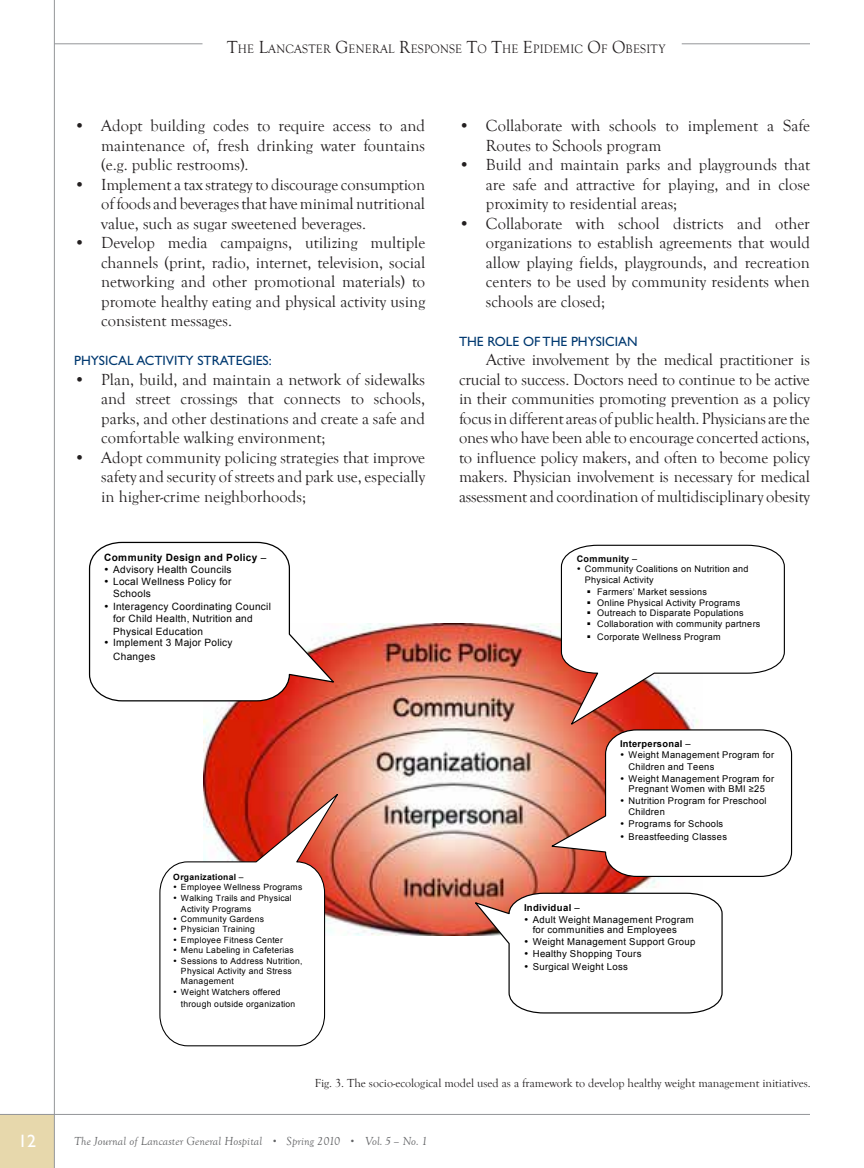
<style>
.page{position:relative;width:864px;height:1168px;background:#fff}
.page>*{position:absolute;margin:0;border:0;box-sizing:border-box;transform-origin:0 0}
.t1{font:18px "Gill Sans Std";color:#fff}
.t2{font:16.5px/19.5px "Goudy Old Style T";color:#231f20;text-align:justify}
.t3{font:13.5px "Gill Sans Std";color:#003970}
.t4{font:12.6px "Goudy Old Style T";letter-spacing:.015em;color:#231f20;scale:.95 1}
.t5{font:12px "Goudy Old Style T";color:#231f20}
.t6{font:italic 12px "Goudy Old Style T";letter-spacing:.01em;color:#636466}
.t7{font:10.05px/12.6px "Arial";letter-spacing:.035em;color:#000}
.t8{font:700 10.05px "Arial";letter-spacing:.04em;color:#000}
.t9{font:9.6px/10.8px "Arial";letter-spacing:.035em;color:#000}
.t10{font:700 9.6px "Arial";letter-spacing:.035em;color:#000}
.t11{font:9.3px/11.7px "Arial";letter-spacing:.035em;color:#000}
.t12{font:700 9.3px "Arial";letter-spacing:.035em;color:#000}
.t13{font:9px/11.2px "Arial";letter-spacing:.035em;color:#000}
.t14{font:700 9px "Arial";letter-spacing:.04em;color:#000}
.t15{font:8.55px/10.6px "Arial";letter-spacing:.035em;color:#000}
.t16{font:700 8.55px "Arial";letter-spacing:.035em;color:#000}
.s1{font-size:18px}
.s2{font-weight:400}
.s3{font-size:9px}
</style>
<div class="page">
<div style="left:0;top:1114px;width:54px;height:54px;background:#e7d8ac"></div>
<hr style="left:54px;top:0;width:1px;height:1168px;background:#939598">
<hr style="left:0;top:1114px;width:810px;height:1px;background:#939598">
<hr style="left:682px;top:43px;width:128px;height:1px;background:#939598">
<hr style="left:54px;top:43px;width:149px;height:1px;background:#939598">
<img style="left:203px;top:623px;width:462px;height:312px">
<svg style="left:88px;top:541px;width:246px;height:160px"></svg>
<svg style="left:548px;top:545px;width:244px;height:332px"></svg>
<svg style="left:472px;top:892px;width:251px;height:121px"></svg>
<svg style="left:159px;top:790px;width:179px;height:256px"></svg>
<p class="t4" style="left:227px;top:42px;width:463px"><span class="s1">T</span>HE <span class="s1">L</span>ANCASTER <span class="s1">G</span>ENERAL <span class="s1">R</span>ESPONSE <span class="s1">T</span>O <span class="s1">T</span>HE <span class="s1">E</span>PIDEMIC <span class="s1">O</span>F <span class="s1">O</span>BESITY</p>
<p class="t2" style="left:101px;top:117px;width:325px;text-indent:-27px">• Adopt building codes to require access to and maintenance of, fresh drinking water fountains (e.g. public restrooms).</p>
<p class="t2" style="left:101px;top:175px;width:325px;text-indent:-27px">• Implement a tax strategy to discourage consumption of foods and beverages that have minimal nutritional value, such as sugar sweetened beverages.</p>
<p class="t2" style="left:101px;top:234px;width:326px;text-indent:-27px">• Develop media campaigns, utilizing multiple channels (print, radio, internet, television, social networking and other promotional materials) to promote healthy eating and physical activity using consistent messages.</p>
<p class="t3" style="left:74px;top:353px;width:88px">PHYSICAL ACTIVITY</p>
<p class="t3" style="left:197px;top:353px;width:9px">STRAT</p>
<p class="t3" style="left:236px;top:353px;width:38px">EGI ES:</p>
<p class="t2" style="left:101px;top:370px;width:325px;text-indent:-27px">• Plan, build, and maintain a network of sidewalks and street crossings that connects to schools, parks, and other destinations and create a safe and comfortable walking environment;</p>
<p class="t2" style="left:101px;top:448px;width:325px;text-indent:-27px">• Adopt community policing strategies that improve safety and security of streets and park use, especially in higher-crime neighborhoods;</p>
<p class="t8" style="left:104px;top:550px;width:164px">Community Design and Policy <span class="s2">–</span></p>
<p class="t7" style="left:104px;top:563px;width:129px">• Advisory Health Councils</p>
<p class="t7" style="left:113px;top:575px;width:120px;text-indent:-9px">• Local Wellness Policy for<br>Schools</p>
<p class="t7" style="left:113px;top:600px;width:159px;text-indent:-9px">• Interagency Coordinating Council for Child Health, Nutrition and<br>Physical Education</p>
<p class="t7" style="left:113px;top:636px;width:121px;line-height:13.8px;text-indent:-9px">• Implement 3 Major Policy<br>Changes</p>
<p class="t16" style="left:173px;top:871px;width:72px">Organizational <span class="s2">–</span></p>
<p class="t15" style="left:173px;top:882px;width:131px">• Employee Wellness Programs</p>
<p class="t15" style="left:181px;top:892px;width:112px;text-indent:-8px">• Walking Trails and Physical<br>Activity Programs</p>
<p class="t15" style="left:173px;top:914px;width:92px">• Community Gardens</p>
<p class="t15" style="left:173px;top:923px;width:83px">• Physician Training</p>
<p class="t15" style="left:173px;top:934px;width:111px">• Employee Fitness Center</p>
<p class="t15" style="left:173px;top:945px;width:122px">• Menu Labeling in Cafeterias</p>
<p class="t15" style="left:173px;top:956px;width:131px;line-height:9.6px;text-align:center">• Sessions to Address Nutrition,<br>Physical Activity and Stress</p>
<p class="t15" style="left:181px;top:976px;width:54px">Management</p>
<p class="t15" style="left:181px;top:986px;width:116px;line-height:11.7px;text-indent:-8px">• Weight Watchers offered through outside organization</p>
<p class="t2" style="left:486px;top:117px;width:325px;text-indent:-27px">• Collaborate with schools to implement a Safe<br>Routes to Schools program</p>
<p class="t2" style="left:486px;top:156px;width:325px;text-indent:-27px">• Build and maintain parks and playgrounds that are safe and attractive for playing, and in close proximity to residential areas;</p>
<p class="t2" style="left:486px;top:214px;width:325px;text-indent:-27px">• Collaborate with school districts and other organizations to establish agreements that would allow playing fields, playgrounds, and recreation centers to be used by community residents when schools are closed;</p>
<p class="t3" style="left:459px;top:334px;width:178px">THE ROLE OF THE PHYSICIAN</p>
<p class="t2" style="left:459px;top:351px;width:352px;text-indent:27px">Active involvement by the medical practitioner is crucial to success. Doctors need to continue to be active in their communities promoting prevention as a policy focus in different areas of public health. Physicians are the ones who have been able to encourage concerted actions, to influence policy makers, and often to become policy makers. Physician involvement is necessary for medical assessment and coordination of multidisciplinary obesity</p>
<p class="t14" style="left:577px;top:552px;width:62px">Community <span class="s2">–</span></p>
<p class="t13" style="left:585px;top:563px;width:165px;text-indent:-8px">• Community Coalitions on Nutrition and<br>Physical Activity</p>
<p class="t13" style="left:587px;top:586px;width:122px">▪ Farmers’ Market sessions</p>
<p class="t13" style="left:587px;top:597px;width:155px">▪ Online Physical Activity Programs</p>
<p class="t13" style="left:587px;top:607px;width:158px">▪ Outreach to Disparate Populations</p>
<p class="t13" style="left:587px;top:619px;width:175px">▪ Collaboration with community partners</p>
<p class="t13" style="left:587px;top:631px;width:135px">▪ Corporate Wellness Program</p>
<p class="t12" style="left:620px;top:737px;width:72px">Interpersonal <span class="s2">–</span></p>
<p class="t11" style="left:628px;top:749px;width:147px;text-indent:-8px">• Weight Management Program for<br>Children and Teens</p>
<p class="t11" style="left:620px;top:773px;width:156px;line-height:10.5px;text-align:center">• Weight Management Program for<br>Pregnant Women with BMI ≥25</p>
<p class="t11" style="left:628px;top:795px;width:140px;text-indent:-8px">• Nutrition Program for Preschool<br>Children</p>
<p class="t11" style="left:620px;top:818px;width:105px">• Programs for Schools</p>
<p class="t11" style="left:620px;top:831px;width:108px">• Breastfeeding Classes</p>
<p class="t10" style="left:524px;top:901px;width:57px">Individual <span class="s2">–</span></p>
<p class="t9" style="left:533px;top:914px;width:163px;text-indent:-9px">• Adult Weight Management Program for communities and Employees</p>
<p class="t9" style="left:524px;top:936px;width:173px">• Weight Management Support Group</p>
<p class="t9" style="left:524px;top:948px;width:119px">• Healthy Shopping Tours</p>
<p class="t9" style="left:524px;top:962px;width:105px">• Surgical Weight Loss</p>
<p class="t5" style="left:315px;top:1077px;width:497px">Fig. 3. The socio-ecological model used as a framework to develop healthy weight management initiatives.</p>
<p class="t1" style="left:18px;top:1130px;width:19px">12</p>
<p class="t6" style="left:74px;top:1134px;width:355px">The Journal of Lancaster General Hospital <span class="s3">•</span> Spring 2010 <span class="s3">•</span> Vol. 5 – No. 1</p>
</div>
